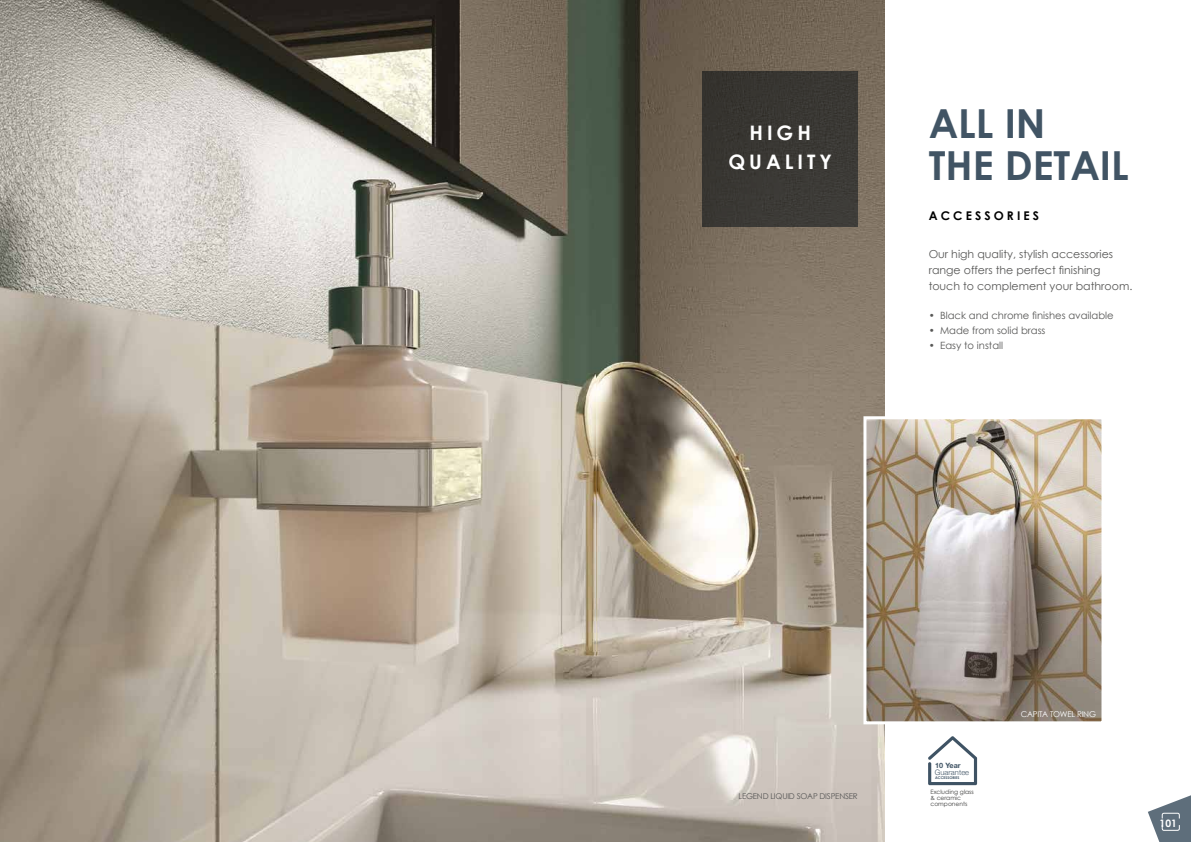
<style>
.page{position:relative;width:1191px;height:842px;background:#fff}
.page>*{position:absolute;margin:0;border:0;box-sizing:border-box;transform-origin:0 0}
.t1{font:700 40px/42px "Century Gothic";color:#415464}
.t2{font:700 20px/29px "Century Gothic";letter-spacing:.2em;color:#fff;text-align:center}
.t3{font:700 12px "Century Gothic";letter-spacing:.26em;color:#000}
.t4{font:11px/16px "Century Gothic";color:#575756}
.t5{font:700 10.2px "Century Gothic";color:#fff}
.t6{font:10px "Century Gothic";color:#575756}
.t7{font:8px "Century Gothic";letter-spacing:-.025em;color:#575756}
.t8{font:8px "Century Gothic";letter-spacing:-.025em;color:#fff}
.t9{font:300 7.5px "Helvetica Neue";letter-spacing:.01em;color:#3f5364}
.t10{font:700 7.2px "Helvetica Neue";letter-spacing:.01em;color:#3f5364}
.t11{font:6px/6px "Century Gothic";color:#3c3c3b}
.t12{font:700 3.7px "Century Gothic";color:#3f5364}
</style>
<div class="page">
<img style="left:595px;top:0;width:289px;height:842px">
<img style="left:0;top:0;width:595px;height:842px">
<img style="left:867px;top:420px;width:233px;height:300px">
<div style="left:863px;top:416px;width:241px;height:308px;border:3px solid #fff"></div>
<div style="left:702px;top:71px;width:155px;height:156px;background:#393733"></div>
<svg style="left:928px;top:736px;width:49px;height:49px"></svg>
<svg style="left:1148px;top:795px;width:43px;height:47px"></svg>
<h2 class="t2" style="left:728px;top:117px;width:105px">HIGH<br>QUALITY</h2>
<h1 class="t1" style="left:928px;top:101px;width:201px">ALL IN<br>THE DETAIL</h1>
<p class="t3" style="left:928px;top:206px;width:112px">ACCESSORIES</p>
<p class="t4" style="left:928px;top:246px;width:205px">Our high quality, stylish accessories range offers the perfect finishing touch to complement your bathroom.</p>
<p class="t6" style="left:928px;top:309px;width:186px">• Black and chrome finishes available</p>
<p class="t6" style="left:928px;top:324px;width:118px">• Made from solid brass</p>
<p class="t6" style="left:928px;top:339px;width:76px">• Easy to install</p>
<p class="t7" style="left:738px;top:790px;width:121px">LEGEND LIQUID SOAP DISPENSER</p>
<p class="t10" style="left:935px;top:760px;width:27px">10 Year</p>
<p class="t9" style="left:934px;top:766px;width:36px">Guarantee</p>
<p class="t12" style="left:935px;top:775px;width:26px">ACCESSORIES</p>
<p class="t11" style="left:930px;top:788px;width:45px">Excluding glass &amp; ceramic components</p>
<p class="t8" style="left:1020px;top:708px;width:77px">CAPITA TOWEL RING</p>
<p class="t5" style="left:1159px;top:815px;width:19px">101</p>
</div>
